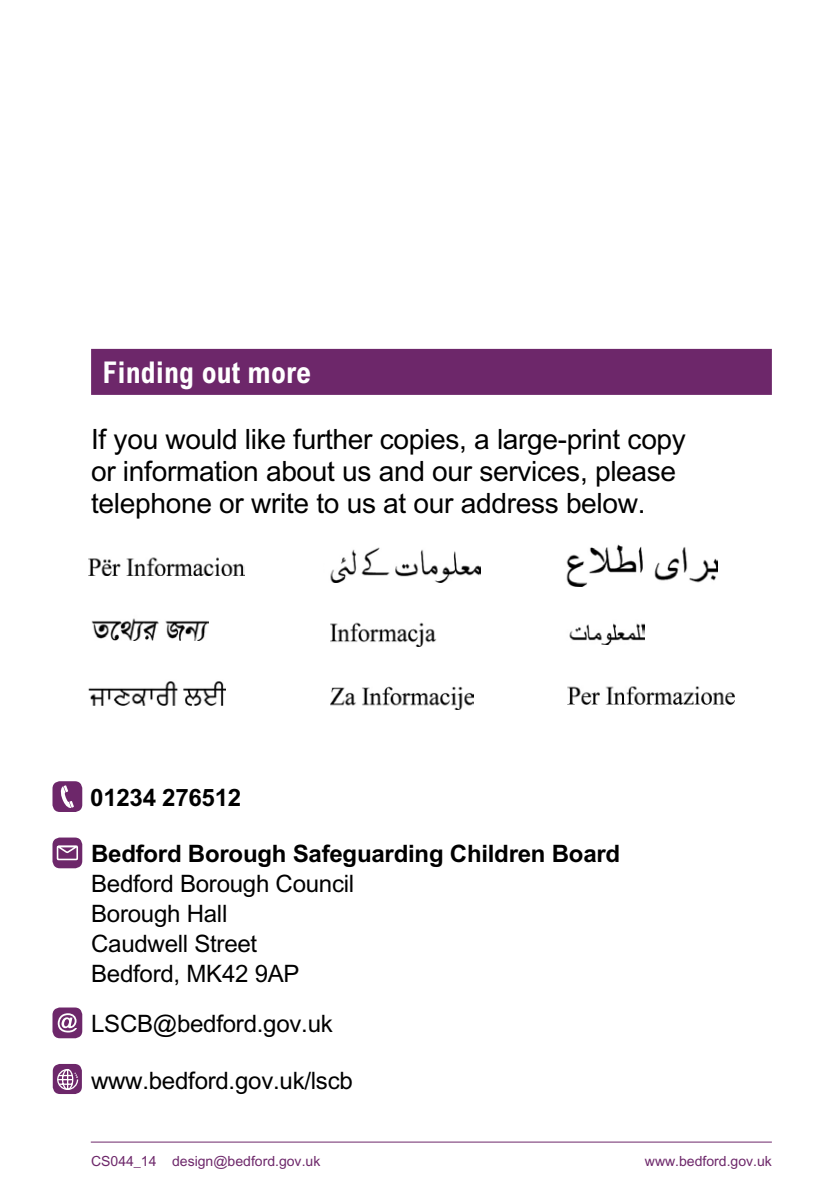
<style>
.page{position:relative;width:840px;height:1191px;background:#fff}
.page>*{position:absolute;margin:0;border:0;box-sizing:border-box;transform-origin:0 0}
.t1{font:700 condensed 30px "Arial";color:#fff}
.t2{font:28px/32px "Arial";letter-spacing:-.01em;color:#000}
.t3{font:24px/30px "Arial";letter-spacing:-.01em;color:#000}
.t4{font:700 24px "Arial";letter-spacing:-.01em;color:#000}
.t5{font:14px "Arial";color:#6d276a}
</style>
<div class="page">
<div style="left:53px;top:1064px;width:29px;height:30px;background:#6d276a;border-radius:7px"></div>
<svg style="left:57px;top:1069px;width:22px;height:21px"></svg>
<img style="left:88px;top:557px;width:157px;height:19px">
<img style="left:569px;top:623px;width:75px;height:21px">
<img style="left:91px;top:618px;width:117px;height:22px">
<img style="left:331px;top:686px;width:142px;height:23px">
<img style="left:566px;top:544px;width:151px;height:43px">
<img style="left:567px;top:686px;width:167px;height:19px">
<img style="left:331px;top:622px;width:106px;height:24px">
<img style="left:88px;top:681px;width:137px;height:25px">
<img style="left:330px;top:547px;width:150px;height:35px">
<div style="left:52px;top:781px;width:30px;height:31px;background:#6d276a;border-radius:7px"></div>
<svg style="left:60px;top:785px;width:14px;height:23px"></svg>
<div style="left:91px;top:349px;width:680px;height:46px;background:#6d276a"></div>
<div style="left:52px;top:837px;width:30px;height:31px;background:#6d276a;border-radius:7px"></div>
<div style="left:57px;top:845px;width:21px;height:15px;border:2px solid #fff"></div>
<svg style="left:57px;top:845px;width:21px;height:9px"></svg>
<div style="left:52px;top:1007px;width:30px;height:31px;background:#6d276a;border-radius:7px"></div>
<svg style="left:58px;top:1013px;width:19px;height:19px"></svg>
<hr style="left:91px;top:1141px;width:680px;height:1px;background:#6d276a">
<p class="t1" style="left:102px;top:355px;width:210px">Finding out more</p>
<p class="t2" style="left:91px;top:423px;width:596px">If you would like further copies, a large-print copy or information about us and our services, please telephone or write to us at our address below.</p>
<p class="t4" style="left:90px;top:783px;width:152px">01234 276512</p>
<p class="t4" style="left:91px;top:839px;width:530px">Bedford Borough Safeguarding Children Board</p>
<p class="t3" style="left:91px;top:868px;width:264px">Bedford Borough Council<br>Borough Hall<br>Caudwell Street<br>Bedford, MK42 9AP</p>
<p class="t3" style="left:91px;top:1008px;width:243px">LSCB@bedford.gov.uk</p>
<p class="t3" style="left:91px;top:1065px;width:263px">www.bedford.gov.uk/lscb</p>
<p class="t5" style="left:91px;top:1153px;width:230px">CS044_14 design@bedford.gov.uk</p>
<p class="t5" style="left:644px;top:1153px;width:128px">www.bedford.gov.uk</p>
</div>
